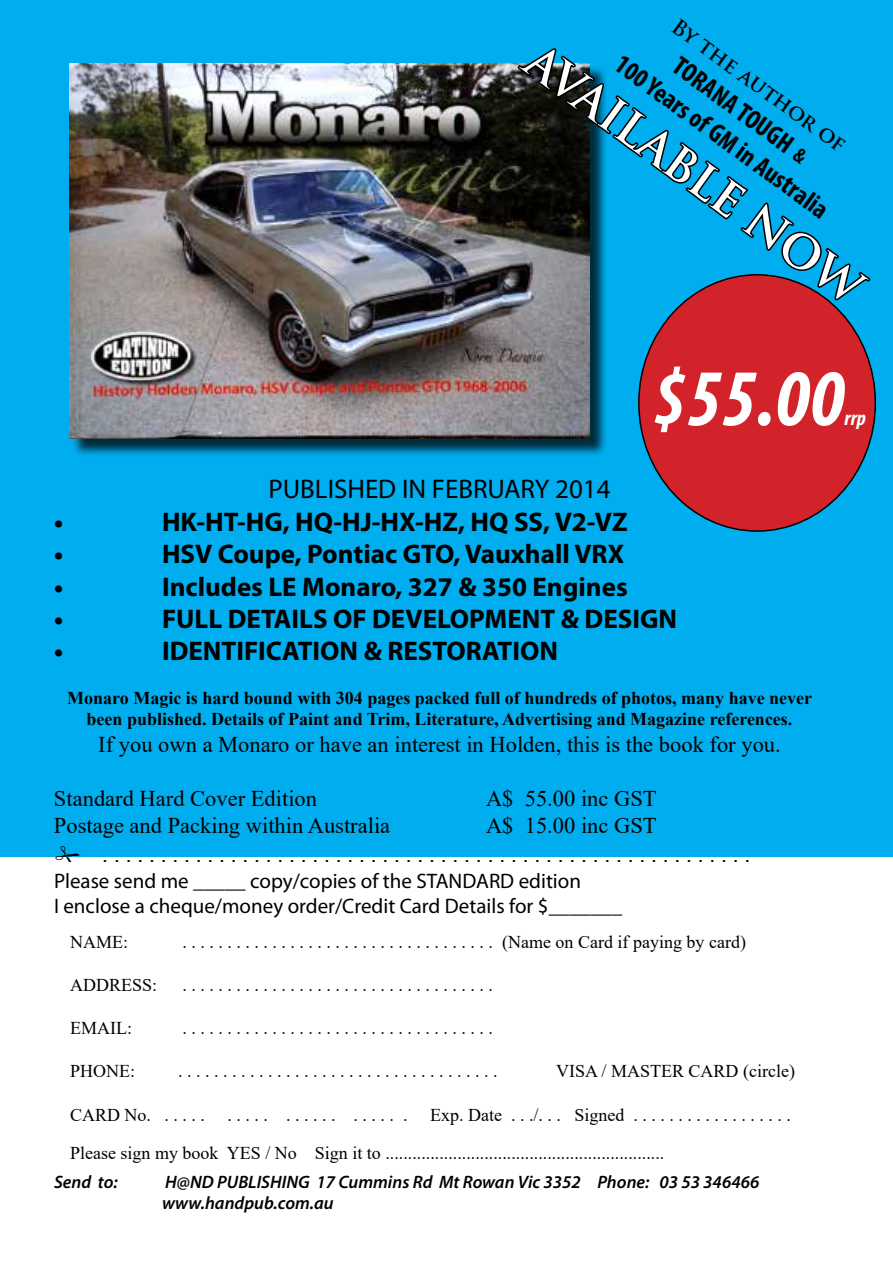
<style>
.page{position:relative;width:893px;height:1263px;background:#fff}
.page>*{position:absolute;margin:0;border:0;box-sizing:border-box;transform-origin:0 0}
.t1{font:italic 700 condensed 81px "Myriad Pro";color:#fff}
.t2{font:700 45px "Trajan Pro";color:#fff}
.t3{font:700 27px "Myriad Pro";color:#000}
.t4{font:700 condensed 27px "Myriad Pro";color:#000}
.t5{font:27px "Myriad Pro";color:#000}
.t6{font:22.5px "Times New Roman";color:#000}
.t7{font:21px/25.2px "Myriad Pro";color:#000}
.t8{font:21px "Arial";color:#000}
.t9{font:700 21px "Trajan Pro";color:#000}
.t10{font:italic 700 condensed 21px "Myriad Pro";color:#fff}
.t11{font:18px/38.7px "Times New Roman";color:#000}
.t12{font:700 18px/21.6px "Times New Roman";color:#000;text-align:center}
.t13{font:italic 600 18px/21.6px "Myriad Pro";color:#000}
.s1{font-size:21px}
</style>
<div class="page">
<div style="left:0;top:0;width:893px;height:856px;background:#00aeef"></div>
<div style="left:639px;top:275px;width:236px;height:256px;background:#d2232a;border-radius:50%"></div>
<div style="left:71px;top:65px;width:537px;height:392px;background:#000;opacity:.75"></div>
<img style="left:69px;top:63px;width:521px;height:375px">
<svg style="left:515px;top:48px;width:356px;height:255px"></svg>
<svg style="left:56px;top:856px;width:24px;height:1px"></svg>
<p class="t9" style="left:682px;top:13px;width:211px;rotate:36deg">By the author of</p>
<h2 class="t2" style="left:548px;top:33px;width:405px;rotate:36deg">AVAILABLE NOW</h2>
<h3 class="t4" style="left:628px;top:47px;width:259px;rotate:36deg">100 Years of GM in Australia</h3>
<h3 class="t4" style="left:686px;top:49px;width:162px;rotate:36deg">TORANA TOUGH <span class="s1">&amp;</span></h3>
<h3 class="t5" style="left:268px;top:473px;width:344px">PUBLISHED IN FEBRUARY 2014</h3>
<h1 class="t1" style="left:652px;top:348px;width:193px">$55.00</h1>
<p class="t10" style="left:844px;top:405px;width:23px">rrp</p>
<h3 class="t3" style="left:54px;top:504px;width:11px">•</h3>
<h3 class="t3" style="left:162px;top:504px;width:467px">HK-HT-HG, HQ-HJ-HX-HZ, HQ SS, V2-VZ</h3>
<h3 class="t3" style="left:54px;top:536px;width:11px">•</h3>
<h3 class="t3" style="left:162px;top:536px;width:464px">HSV Coupe, Pontiac GTO, Vauxhall VRX</h3>
<h3 class="t3" style="left:54px;top:569px;width:11px">•</h3>
<h3 class="t3" style="left:162px;top:569px;width:467px">Includes LE Monaro, 327 &amp; 350 Engines</h3>
<h3 class="t3" style="left:54px;top:601px;width:11px">•</h3>
<h3 class="t3" style="left:162px;top:601px;width:517px">FULL DETAILS OF DEVELOPMENT &amp; DESIGN</h3>
<h3 class="t3" style="left:54px;top:634px;width:11px">•</h3>
<h3 class="t3" style="left:162px;top:634px;width:398px">IDENTIFICATION &amp; RESTORATION</h3>
<p class="t12" style="left:67px;top:686px;width:746px">Monaro Magic is hard bound with 304 pages packed full of hundreds of photos, many have never been published. Details of Paint and Trim, Literature, Advertising and Magazine references.</p>
<p class="t6" style="left:98px;top:729px;width:684px">If you own a Monaro or have an interest in Holden, this is the book for you.</p>
<p class="t6" style="left:54px;top:783px;width:265px">Standard Hard Cover Edition</p>
<p class="t6" style="left:486px;top:783px;width:172px">A$ 55.00 inc GST</p>
<p class="t6" style="left:54px;top:810px;width:338px">Postage and Packing within Australia</p>
<p class="t6" style="left:486px;top:810px;width:172px">A$ 15.00 inc GST</p>
<p class="t8" style="left:102px;top:840px;width:650px">. . . . . . . . . . . . . . . . . . . . . . . . . . . . . . . . . . . . . . . . . . . . . . . . . . . . . . . .</p>
<p class="t7" style="left:54px;top:867px;width:570px">Please send me _____ copy/copies of the STANDARD edition<br>I enclose a cheque/money order/Credit Card Details for $_______</p>
<p class="t11" style="left:70px;top:922px;width:59px">NAME:</p>
<p class="t11" style="left:183px;top:922px;width:565px">. . . . . . . . . . . . . . . . . . . . . . . . . . . . . . . . . . . (Name on Card if paying by card)</p>
<p class="t11" style="left:70px;top:965px;width:89px">ADDRESS:</p>
<p class="t11" style="left:183px;top:965px;width:312px">. . . . . . . . . . . . . . . . . . . . . . . . . . . . . . . . . . .</p>
<p class="t11" style="left:70px;top:1008px;width:63px">EMAIL:</p>
<p class="t11" style="left:183px;top:1008px;width:312px">. . . . . . . . . . . . . . . . . . . . . . . . . . . . . . . . . . .</p>
<p class="t11" style="left:70px;top:1051px;width:66px">PHONE:</p>
<p class="t11" style="left:178px;top:1051px;width:321px">. . . . . . . . . . . . . . . . . . . . . . . . . . . . . . . . . . . .</p>
<p class="t11" style="left:556px;top:1051px;width:240px">VISA / MASTER CARD (circle)</p>
<p class="t11" style="left:70px;top:1095px;width:136px">CARD No. . . . . .</p>
<p class="t11" style="left:228px;top:1095px;width:181px">. . . . . . . . . . . . . . . . .</p>
<p class="t11" style="left:70px;top:1095px;width:722px;text-indent:360px">Exp. Date . . ./. . . Signed . . . . . . . . . . . . . . . . . .<br>Please sign my book YES / No Sign it to ..............................................................</p>
<p class="t13" style="left:54px;top:1170px;width:65px">Send to:</p>
<p class="t13" style="left:162px;top:1170px;width:599px">H@ND PUBLISHING 17 Cummins Rd Mt Rowan Vic 3352 Phone: 03 53 346466 www.handpub.com.au</p>
</div>
